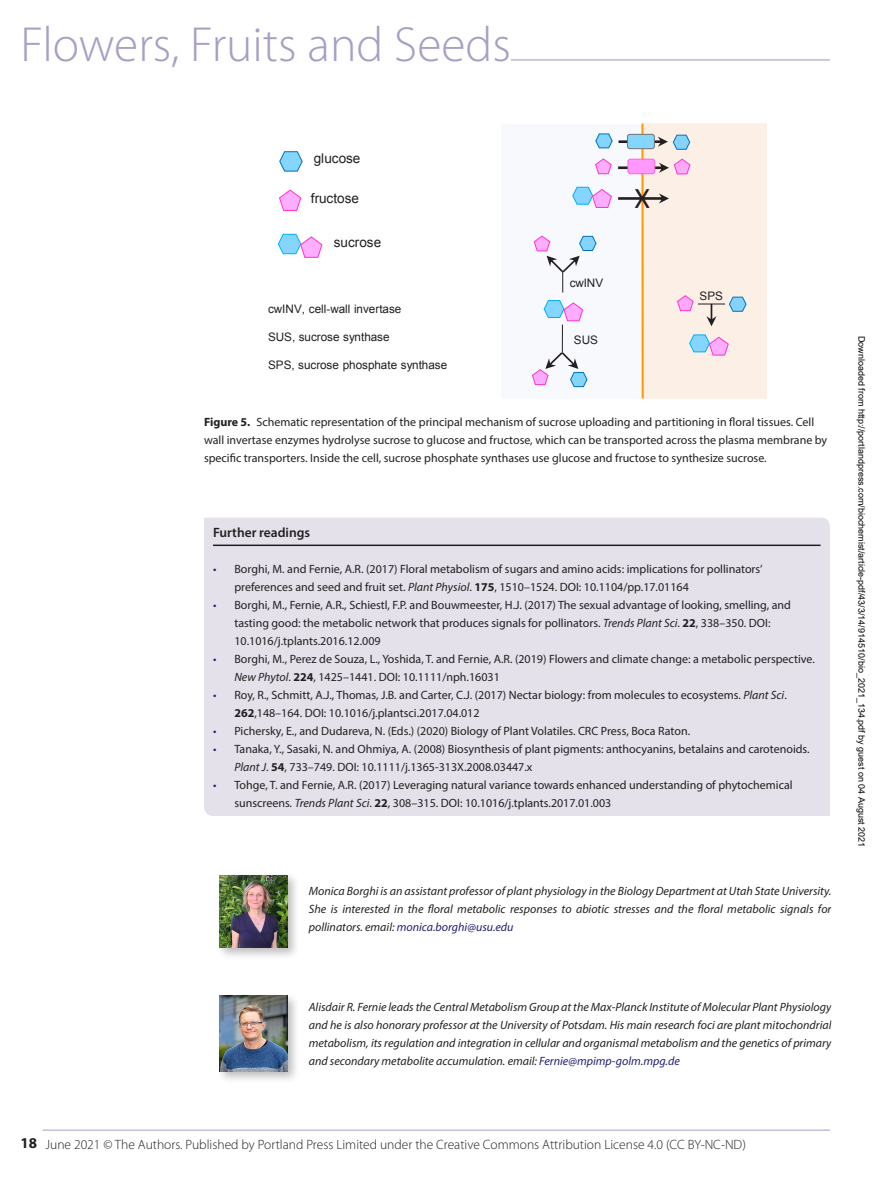
<style>
.page{position:relative;width:893px;height:1183px;background:#fff}
.page>*{position:absolute;margin:0;border:0;box-sizing:border-box;transform-origin:0 0}
.t1{font:300 49.5px "Myriad Pro";color:#a4a0c6}
.t2{font:30.3px "Calibri";color:#231f20}
.t3{font:300 13.5px "Myriad Pro";color:#231f20}
.t4{font:13.5px "Arial";color:#231f20}
.t5{font:600 13.5px "Myriad Pro";color:#231f20}
.t6{font:12px/18px "Myriad Pro";color:#231f20}
.t7{font:italic 12px/18px "Myriad Pro";color:#231f20;text-align:justify}
.t8{font:11.7px "Arial";color:#231f20}
.t9{font:9px "Arial";color:#000}
.s1{font-weight:700}
.s2{color:#221f72}
.s3{font-style:italic}
.s4{font-weight:700;font-size:15px}
</style>
<div class="page">
<hr style="left:43px;top:1129px;width:787px;height:1px;background:#a4a0c6">
<hr style="left:511px;top:59px;width:319px;height:1px;background:#a4a0c6">
<svg style="left:278px;top:234px;width:44px;height:24px"></svg>
<svg style="left:279px;top:151px;width:24px;height:20px"></svg>
<svg style="left:279px;top:189px;width:22px;height:22px"></svg>
<div style="left:644px;top:123px;width:123px;height:275px;background:#fcefe6"></div>
<div style="left:501px;top:124px;width:141px;height:274px;background:#f7f9fc"></div>
<hr style="left:641px;top:123px;width:3px;height:275px;background:#f90">
<svg style="left:534px;top:235px;width:62px;height:57px"></svg>
<svg style="left:532px;top:300px;width:55px;height:87px"></svg>
<svg style="left:677px;top:295px;width:69px;height:31px"></svg>
<svg style="left:689px;top:334px;width:40px;height:21px"></svg>
<svg style="left:572px;top:187px;width:40px;height:21px"></svg>
<svg style="left:618px;top:193px;width:51px;height:10px"></svg>
<svg style="left:595px;top:158px;width:17px;height:16px"></svg>
<svg style="left:595px;top:133px;width:95px;height:17px"></svg>
<svg style="left:618px;top:159px;width:72px;height:15px"></svg>
<div style="left:204px;top:517px;width:626px;height:298px;background:#e4e1eb"></div>
<hr style="left:213px;top:544px;width:607px;height:2px;background:#231f20">
<div style="left:216px;top:871px;width:84px;height:89px;background:#231f20;opacity:.3"></div>
<img style="left:220px;top:874px;width:68px;height:73px">
<div style="left:216px;top:992px;width:84px;height:91px;background:#231f20;opacity:.3"></div>
<img style="left:220px;top:995px;width:68px;height:75px">
<h1 class="t1" style="left:20px;top:14px;width:492px">Flowers, Fruits and Seeds</h1>
<p class="t4" style="left:314px;top:149px;width:48px">glucose</p>
<p class="t4" style="left:311px;top:190px;width:50px">fructose</p>
<p class="t4" style="left:334px;top:233px;width:49px">sucrose</p>
<p class="t8" style="left:268px;top:301px;width:135px">cwINV, cell-wall invertase</p>
<p class="t8" style="left:268px;top:329px;width:123px">SUS, sucrose synthase</p>
<p class="t8" style="left:268px;top:357px;width:181px">SPS, sucrose phosphate synthase</p>
<p class="t8" style="left:570px;top:275px;width:35px">cwINV</p>
<p class="t8" style="left:574px;top:332px;width:26px">SUS</p>
<h2 class="t2" style="left:634px;top:177px;width:17px">X</h2>
<p class="t8" style="left:699px;top:288px;width:25px">SPS</p>
<p class="t6" style="left:204px;top:412px;width:625px"><span class="s1">Figure 5.</span> Schematic representation of the principal mechanism of sucrose uploading and partitioning in floral tissues. Cell wall invertase enzymes hydrolyse sucrose to glucose and fructose, which can be transported across the plasma membrane by specific transporters. Inside the cell, sucrose phosphate synthases use glucose and fructose to synthesize sucrose.</p>
<p class="t5" style="left:213px;top:523px;width:99px">Further readings</p>
<p class="t6" style="left:234px;top:559px;width:530px;text-indent:-21px"><span class="s2">•</span> Borghi, M. and Fernie, A.R. (2017) Floral metabolism of sugars and amino acids: implications for pollinators’ preferences and seed and fruit set. <span class="s3">Plant Physiol</span>. <span class="s1">175</span>, 1510–1524. DOI: 10.1104/pp.17.01164</p>
<p class="t6" style="left:234px;top:595px;width:558px;text-indent:-21px"><span class="s2">•</span> Borghi, M., Fernie, A.R., Schiestl, F.P. and Bouwmeester, H.J. (2017) The sexual advantage of looking, smelling, and tasting good: the metabolic network that produces signals for pollinators. <span class="s3">Trends Plant Sci</span>. <span class="s1">22</span>, 338–350. DOI:<br>10.1016/j.tplants.2016.12.009</p>
<p class="t6" style="left:234px;top:649px;width:582px;text-indent:-21px"><span class="s2">•</span> Borghi, M., Perez de Souza, L., Yoshida, T. and Fernie, A.R. (2019) Flowers and climate change: a metabolic perspective.<br><span class="s3">New Phytol</span>. <span class="s1">224</span>, 1425–1441. DOI: 10.1111/nph.16031</p>
<p class="t6" style="left:234px;top:685px;width:554px;text-indent:-21px"><span class="s2">•</span> Roy, R., Schmitt, A.J., Thomas, J.B. and Carter, C.J. (2017) Nectar biology: from molecules to ecosystems. <span class="s3">Plant Sci</span>.<br><span class="s1">262</span>,148–164. DOI: 10.1016/j.plantsci.2017.04.012</p>
<p class="t6" style="left:213px;top:721px;width:479px"><span class="s2">•</span> Pichersky, E., and Dudareva, N. (Eds.) (2020) Biology of Plant Volatiles. CRC Press, Boca Raton.</p>
<p class="t6" style="left:234px;top:739px;width:577px;text-indent:-21px"><span class="s2">•</span> Tanaka, Y., Sasaki, N. and Ohmiya, A. (2008) Biosynthesis of plant pigments: anthocyanins, betalains and carotenoids.<br><span class="s3">Plant J</span>. <span class="s1">54</span>, 733–749. DOI: 10.1111/j.1365-313X.2008.03447.x</p>
<p class="t6" style="left:234px;top:775px;width:560px;text-indent:-21px"><span class="s2">•</span> Tohge, T. and Fernie, A.R. (2017) Leveraging natural variance towards enhanced understanding of phytochemical sunscreens. <span class="s3">Trends Plant Sci</span>. <span class="s1">22</span>, 308–315. DOI: 10.1016/j.tplants.2017.01.003</p>
<p class="t7" style="left:309px;top:881px;width:524px">Monica Borghi is an assistant professor of plant physiology in the Biology Department at Utah State University.<br>She is interested in the floral metabolic responses to abiotic stresses and the floral metabolic signals for pollinators. email: <span class="s2">monica.borghi@usu.edu</span></p>
<p class="t9" style="left:865px;top:336px;width:513px;rotate:90deg">Downloaded from http://portlandpress.com/biochemist/article-pdf/43/3/14/914510/bio_2021_134.pdf by guest on 04 August 2021</p>
<p class="t7" style="left:309px;top:997px;width:524px">Alisdair R. Fernie leads the Central Metabolism Group at the Max-Planck Institute of Molecular Plant Physiology and he is also honorary professor at the University of Potsdam. His main research foci are plant mitochondrial metabolism, its regulation and integration in cellular and organismal metabolism and the genetics of primary and secondary metabolite accumulation. email: <span class="s2">Fernie@mpimp-golm.mpg.de</span></p>
<p class="t3" style="left:20px;top:1135px;width:727px"><span class="s4">18</span> June 2021 © The Authors. Published by Portland Press Limited under the Creative Commons Attribution License 4.0 (CC BY-NC-ND)</p>
</div>
